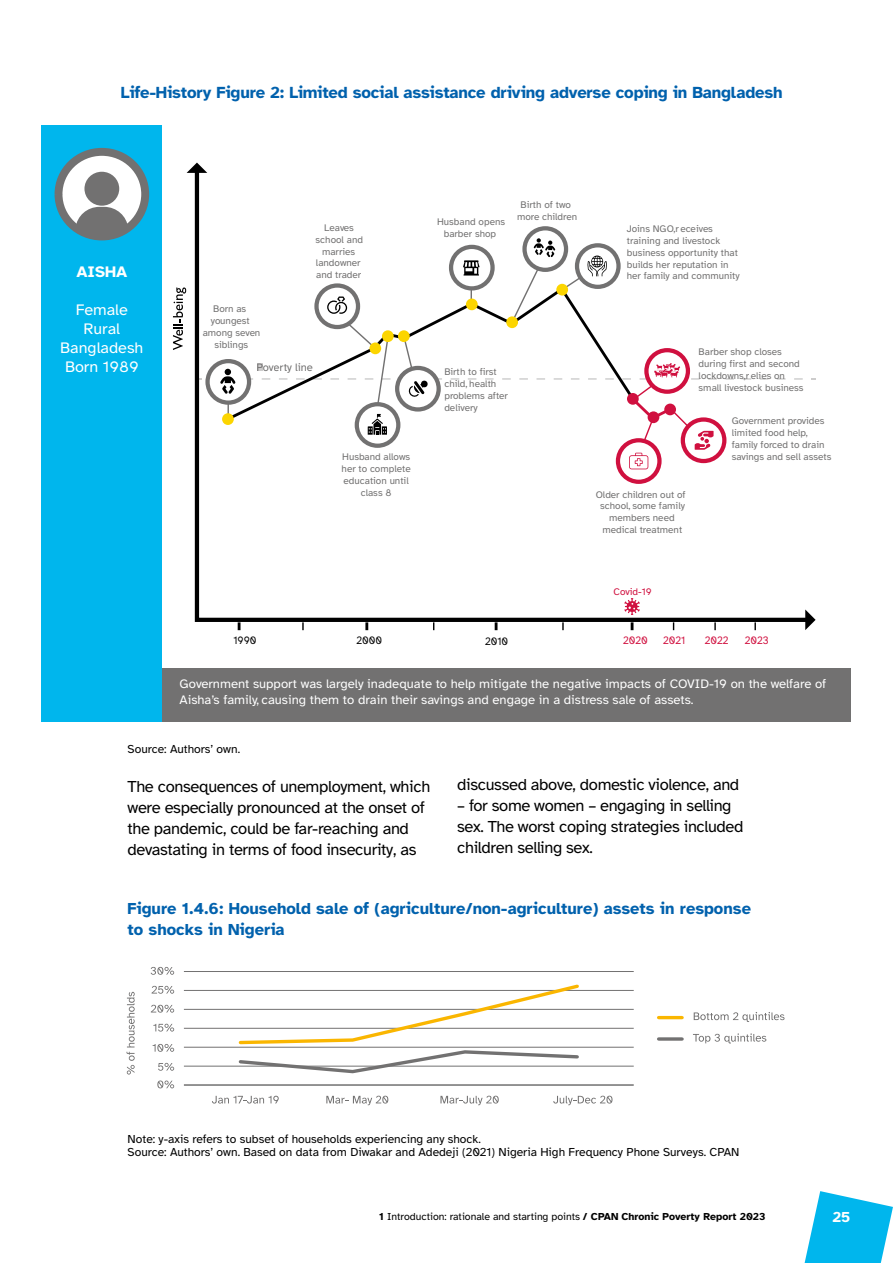
<style>
.page{position:relative;width:893px;height:1263px;background:#fff}
.page>*{position:absolute;margin:0;border:0;box-sizing:border-box;transform-origin:0 0}
.t1{font:700 16.65px "Atkinson Hyperlegible";letter-spacing:-.01em;color:#0061ad}
.t2{font:16.5px/21px "Atkinson Hyperlegible";letter-spacing:-.02em;color:#000}
.t3{font:700 16.5px/21px "Atkinson Hyperlegible";color:#0061ad}
.t4{font:15.75px/19px "Atkinson Hyperlegible";color:#fff;text-align:center}
.t5{font:700 15.75px "Atkinson Hyperlegible";color:#fff}
.t6{font:700 15px "Atkinson Hyperlegible";color:#fff}
.t7{font:12.75px/15.3px "Atkinson Hyperlegible";color:#fff}
.t8{font:12px/13.5px "Atkinson Hyperlegible";color:#000}
.t9{font:11.1px "Atkinson Hyperlegible";color:#d0103f;scale:.92 1}
.t10{font:11.1px "Atkinson Hyperlegible";color:#000;scale:.92 1}
.t11{font:11.1px "Atkinson Hyperlegible";color:#727171}
.t12{font:10.5px "Atkinson Hyperlegible";color:#000}
.t13{font:9.9px/11.9px "Atkinson Hyperlegible";color:#727171;text-align:center}
.t14{font:9.9px "Atkinson Hyperlegible";color:#d0103f}
.s1{font-weight:700}
</style>
<div class="page">
<svg style="left:804px;top:1191px;width:89px;height:72px"></svg>
<svg style="left:173px;top:287px;width:13px;height:63px"></svg>
<svg style="left:194px;top:172px;width:611px;height:452px"></svg>
<svg style="left:187px;top:163px;width:20px;height:10px"></svg>
<svg style="left:805px;top:609px;width:11px;height:21px"></svg>
<svg style="left:562px;top:622px;width:2px;height:8px"></svg>
<svg style="left:365px;top:622px;width:3px;height:8px"></svg>
<svg style="left:495px;top:622px;width:2px;height:8px"></svg>
<svg style="left:631px;top:622px;width:2px;height:8px"></svg>
<svg style="left:302px;top:622px;width:2px;height:8px"></svg>
<svg style="left:238px;top:622px;width:2px;height:8px"></svg>
<svg style="left:208px;top:361px;width:41px;height:42px"></svg>
<div style="left:205px;top:359px;width:46px;height:46px;border:4px solid #727171;border-radius:50%"></div>
<svg style="left:210px;top:369px;width:13px;height:25px"></svg>
<svg style="left:223px;top:284px;width:90px;height:139px"></svg>
<div style="left:222px;top:413px;width:12px;height:12px;background:#fcd500;border-radius:50%"></div>
<svg style="left:525px;top:228px;width:41px;height:42px"></svg>
<div style="left:522px;top:226px;width:46px;height:46px;border:4px solid #727171;border-radius:50%"></div>
<svg style="left:618px;top:440px;width:41px;height:42px"></svg>
<div style="left:616px;top:438px;width:46px;height:46px;border:4px solid #d0103f;border-radius:50%"></div>
<svg style="left:683px;top:419px;width:41px;height:42px"></svg>
<div style="left:681px;top:417px;width:45px;height:46px;border:4px solid #d0103f;border-radius:50%"></div>
<div style="left:162px;top:668px;width:688px;height:54px;background:#727171"></div>
<svg style="left:313px;top:238px;width:404px;height:231px"></svg>
<svg style="left:714px;top:622px;width:2px;height:8px"></svg>
<svg style="left:754px;top:622px;width:2px;height:8px"></svg>
<div style="left:648px;top:411px;width:11px;height:12px;background:#d0103f;border-radius:50%"></div>
<div style="left:664px;top:404px;width:12px;height:11px;background:#d0103f;border-radius:50%"></div>
<svg style="left:624px;top:598px;width:16px;height:17px"></svg>
<div style="left:41px;top:125px;width:121px;height:597px;background:#00b6ed"></div>
<svg style="left:55px;top:148px;width:94px;height:92px;background:#c6c6c6"></svg>
<div style="left:84px;top:172px;width:35px;height:34px;background:#727171;border-radius:50%"></div>
<svg style="left:76px;top:207px;width:52px;height:29px;background:#858687"></svg>
<svg style="left:126px;top:992px;width:9px;height:82px"></svg>
<hr style="left:184px;top:971px;width:450px;height:1px;background:#727171">
<hr style="left:184px;top:990px;width:450px;height:1px;background:#727171">
<hr style="left:184px;top:1009px;width:450px;height:1px;background:#727171">
<hr style="left:184px;top:1028px;width:450px;height:1px;background:#727171">
<hr style="left:184px;top:1047px;width:450px;height:1px;background:#727171">
<hr style="left:184px;top:1066px;width:450px;height:1px;background:#727171">
<hr style="left:184px;top:1084px;width:450px;height:2px;background:#727171">
<svg style="left:157px;top:1080px;width:17px;height:8px"></svg>
<svg style="left:158px;top:1063px;width:16px;height:8px"></svg>
<svg style="left:153px;top:1044px;width:21px;height:8px"></svg>
<svg style="left:153px;top:1024px;width:21px;height:7px"></svg>
<svg style="left:151px;top:1005px;width:23px;height:8px"></svg>
<svg style="left:152px;top:986px;width:22px;height:8px"></svg>
<svg style="left:151px;top:967px;width:23px;height:8px"></svg>
<svg style="left:212px;top:1096px;width:67px;height:7px"></svg>
<svg style="left:326px;top:1096px;width:62px;height:9px"></svg>
<svg style="left:440px;top:1096px;width:59px;height:9px"></svg>
<svg style="left:553px;top:1096px;width:59px;height:9px"></svg>
<hr style="left:659px;top:1016px;width:23px;height:3px;background:#fab600">
<svg style="left:694px;top:1012px;width:90px;height:10px"></svg>
<svg style="left:659px;top:1037px;width:23px;height:4px"></svg>
<svg style="left:693px;top:1033px;width:73px;height:10px"></svg>
<svg style="left:237px;top:984px;width:344px;height:90px"></svg>
<h1 class="t1" style="left:121px;top:83px;width:663px">Life-History Figure 2: Limited social assistance driving adverse coping in Bangladesh</h1>
<h3 class="t5" style="left:76px;top:263px;width:52px">AISHA</h3>
<h3 class="t4" style="left:60px;top:301px;width:85px">Female<br>Rural<br>Bangladesh<br>Born 1989</h3>
<p class="t13" style="left:316px;top:222px;width:49px">Leaves school and marries landowner and trader</p>
<p class="t13" style="left:203px;top:303px;width:59px">Born as youngest among seven siblings</p>
<p class="t11" style="left:256px;top:361px;width:58px">Poverty line</p>
<p class="t13" style="left:342px;top:451px;width:71px">Husband allows her to complete education until class 8</p>
<p class="t13" style="left:437px;top:216px;width:70px">Husband opens barber shop</p>
<p class="t13" style="left:517px;top:199px;width:62px">Birth of two more children</p>
<p class="t13" style="left:627px;top:223px;width:114px;text-align:left">Joins NGO,r eceives training and livestock business opportunity that builds her reputation in her family and community</p>
<p class="t13" style="left:444px;top:366px;width:65px;text-align:left">Birth to first child, health problems after delivery</p>
<p class="t13" style="left:596px;top:488px;width:91px">Older children out of school, some family members need medical treatment</p>
<p class="t13" style="left:699px;top:346px;width:106px;text-align:left">Barber shop closes during first and second lockdowns,r elies on small livestock business</p>
<p class="t13" style="left:732px;top:415px;width:101px;text-align:left">Government provides limited food help, family forced to drain savings and sell assets</p>
<p class="t10" style="left:233px;top:634px;width:27px">1990</p>
<p class="t10" style="left:357px;top:634px;width:29px">2000</p>
<p class="t10" style="left:485px;top:635px;width:27px">2010</p>
<p class="t14" style="left:613px;top:586px;width:40px">Covid-19</p>
<p class="t9" style="left:623px;top:635px;width:28px">2020</p>
<p class="t9" style="left:663px;top:635px;width:26px">2021</p>
<p class="t9" style="left:705px;top:635px;width:27px">2022</p>
<p class="t9" style="left:745px;top:635px;width:27px">2023</p>
<p class="t7" style="left:179px;top:677px;width:648px">Government support was largely inadequate to help mitigate the negative impacts of COVID-19 on the welfare of<br>Aisha’s family, causing them to drain their savings and engage in a distress sale of assets.</p>
<p class="t8" style="left:128px;top:742px;width:114px">Source: Authors’ own.</p>
<h2 class="t2" style="left:128px;top:776px;width:304px">The consequences of unemployment, which were especially pronounced at the onset of the pandemic, could be far-reaching and devastating in terms of food insecurity, as</h2>
<h2 class="t2" style="left:457px;top:774px;width:284px">discussed above, domestic violence, and</h2>
<h2 class="t2" style="left:457px;top:795px;width:288px">– for some women – engaging in selling sex. The worst coping strategies included children selling sex.</h2>
<h2 class="t3" style="left:128px;top:898px;width:625px">Figure 1.4.6: Household sale of (agriculture/non-agriculture) assets in response to shocks in Nigeria</h2>
<p class="t8" style="left:128px;top:1132px;width:613px">Note: y-axis refers to subset of households experiencing any shock.<br>Source: Authors’ own. Based on data from Diwakar and Adedeji (2021) Nigeria High Frequency Phone Surveys. CPAN</p>
<p class="t12" style="left:379px;top:1211px;width:388px"><span class="s1">1</span> Introduction: rationale and starting points <span class="s1">/ CPAN Chronic Poverty Report 2023</span></p>
<h3 class="t6" style="left:832px;top:1208px;width:19px">25</h3>
</div>
